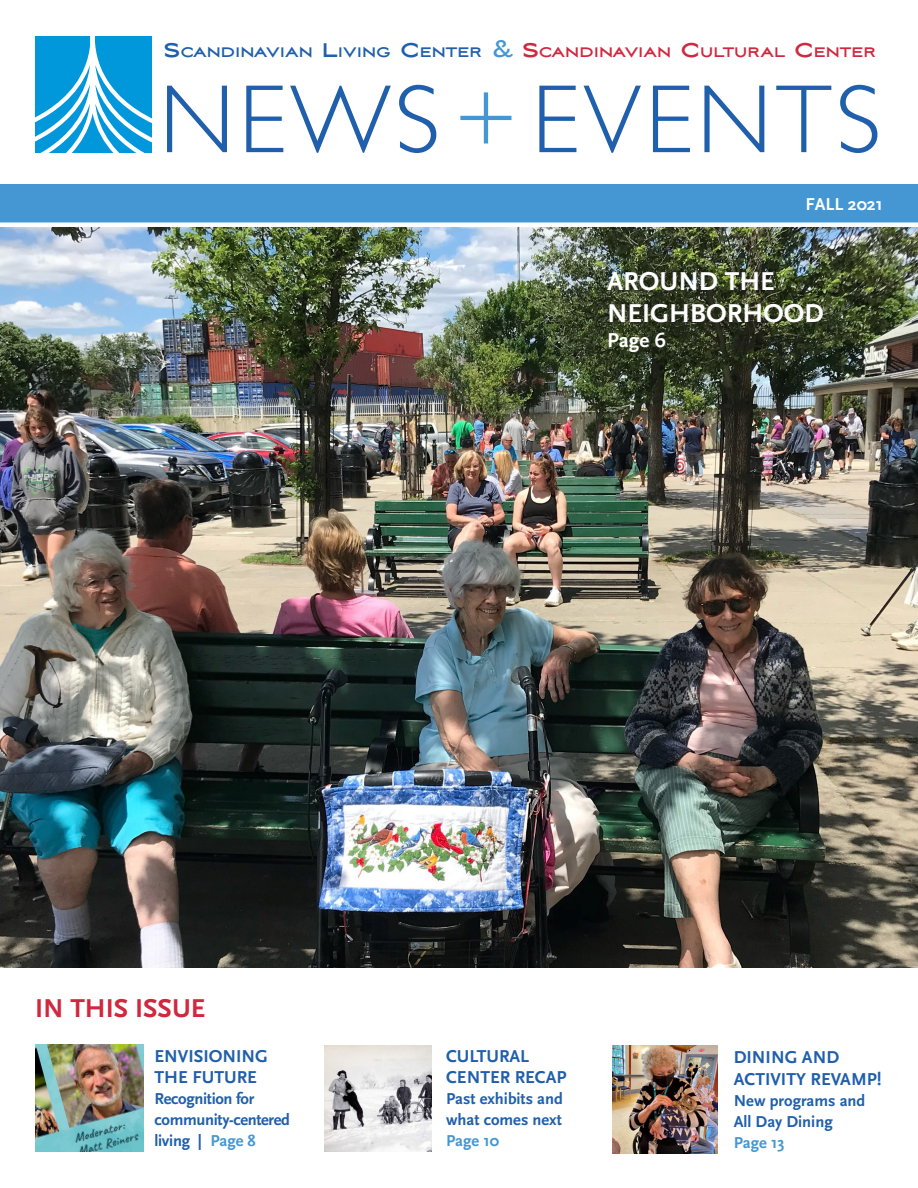
<style>
.page{position:relative;width:918px;height:1188px;background:#fff}
.page>*{position:absolute;margin:0;border:0;box-sizing:border-box;transform-origin:0 0}
.t1{font:300 97.5px "Gill Sans";letter-spacing:.04em;color:#205fab}
.t2{font:700 27px/32.4px "Scala Sans";color:#fff}
.t3{font:700 27px "Scala Sans";color:#cf283f}
.t4{font:700 21px "Scala Sans";color:#fff}
.t5{font:700 18px/21.6px "Scala Sans";color:#205fab}
.t6{font:700 18px "Scala Sans";color:#fff}
.t7{font:700 17.25px "Aviano Sans";color:#cf283f}
.t8{font:700 16.5px/21px "Scala Sans";color:#205fab;text-align:justify}
.t9{font:700 16.5px/21px "Scala Sans";letter-spacing:-.02em;color:#205fab}
.t10{font:700 16.5px "Scala Sans";color:#4497d2}
.s1{font-size:24.6px;color:#205fab}
.s2{color:#205fab}
.s3{font-family:"Scala Sans Caps";font-weight:400;font-size:34.95px;color:#fff}
.s4{font-size:24.6px}
.s5{color:#4497d2}
</style>
<div class="page">
<img style="left:0;top:227px;width:918px;height:741px">
<svg style="left:35px;top:36px;width:117px;height:117px"></svg>
<div style="left:0;top:184px;width:918px;height:41px;background:#4497d2"></div>
<img style="left:324px;top:1046px;width:108px;height:106px">
<img style="left:612px;top:1046px;width:106px;height:108px">
<img style="left:35px;top:1044px;width:108px;height:108px">
<div style="left:0;top:222px;width:918px;height:5px;background:#fff"></div>
<p class="t7" style="left:164px;top:42px;width:714px"><span class="s1">S</span><span class="s2">CANDINAVIAN</span> <span class="s1">L</span><span class="s2">IVING</span> <span class="s1">C</span> <span class="s2">ENTER</span> <span class="s3">&amp;</span> <span class="s4">S</span>CANDINAVIAN <span class="s4">C</span> ULTURAL <span class="s4">C</span> ENTER</p>
<p class="t1" style="left:159px;top:43px;width:723px">NEWS <span class="s5">+</span> EVENTS</p>
<p class="t6" style="left:805px;top:195px;width:79px">FALL 2021</p>
<p class="t2" style="left:607px;top:265px;width:218px">AROUND THE<br>NEIGHBORHOOD</p>
<p class="t4" style="left:607px;top:329px;width:60px">Page 6</p>
<p class="t3" style="left:35px;top:994px;width:172px">IN THIS ISSUE</p>
<p class="t5" style="left:155px;top:1046px;width:115px">ENVISIONING<br>THE FUTURE</p>
<p class="t9" style="left:155px;top:1089px;width:137px">Recognition for community-centered living | <span class="s5">Page 8</span></p>
<p class="t5" style="left:446px;top:1046px;width:122px">CULTURAL<br>CENTER RECAP</p>
<p class="t8" style="left:446px;top:1089px;width:118px">Past exhibits and what comes next <span class="s5">Page 10</span></p>
<p class="t5" style="left:734px;top:1047px;width:149px">DINING AND<br>ACTIVITY REVAMP!</p>
<p class="t8" style="left:734px;top:1090px;width:133px">New programs and<br>All Day Dining</p>
<p class="t10" style="left:734px;top:1134px;width:52px">Page 13</p>
</div>
